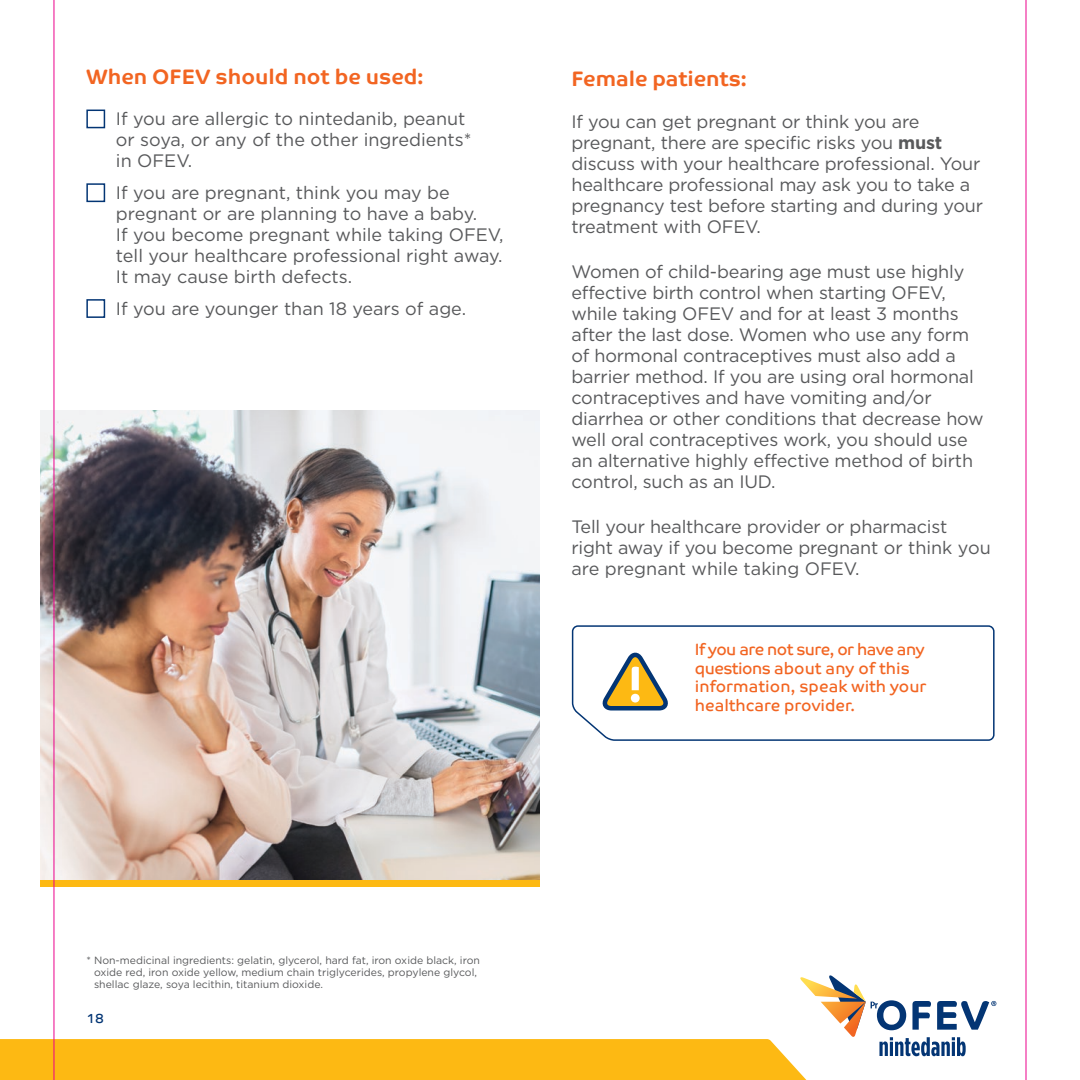
<style>
.page{position:relative;width:1080px;height:1080px;background:#fff}
.page>*{position:absolute;margin:0;border:0;box-sizing:border-box;transform-origin:0 0}
.t1{font:700 21px "Co Text";color:#f26522}
.t2{font:18px/21px "Gotham";letter-spacing:-.01em;color:#58595b}
.t3{font:16.5px/18.8px "Co Text";color:#f26522}
.t4{font:13.5px "Co Text";color:#033574}
.t5{font:10.5px/12px "Gotham";color:#58595b}
.s1{font-weight:700}
</style>
<div class="page">
<img style="left:41px;top:411px;width:499px;height:469px">
<div style="left:86px;top:110px;width:19px;height:18px;border:2px solid #033574"></div>
<div style="left:86px;top:183px;width:19px;height:19px;border:2px solid #033574"></div>
<div style="left:86px;top:299px;width:19px;height:19px;border:2px solid #033574"></div>
<svg style="left:571px;top:625px;width:424px;height:116px"></svg>
<div style="left:41px;top:880px;width:499px;height:7px;background:#fdb913"></div>
<svg style="left:597px;top:653px;width:72px;height:60px"></svg>
<svg style="left:0;top:974px;width:996px;height:106px"></svg>
<hr style="left:1026px;top:0;width:1px;height:1080px;background:#ec008c">
<hr style="left:54px;top:0;width:1px;height:1080px;background:#ec008c">
<h3 class="t1" style="left:86px;top:65px;width:339px">When OFEV should not be used:</h3>
<p class="t2" style="left:116px;top:108px;width:357px">If you are allergic to nintedanib, peanut or soya, or any of the other ingredients* in OFEV.</p>
<p class="t2" style="left:116px;top:182px;width:389px">If you are pregnant, think you may be pregnant or are planning to have a baby.<br>If you become pregnant while taking OFEV, tell your healthcare professional right away.<br>It may cause birth defects.</p>
<p class="t2" style="left:116px;top:298px;width:352px">If you are younger than 18 years of age.</p>
<h3 class="t1" style="left:571px;top:67px;width:177px">Female patients:</h3>
<p class="t2" style="left:571px;top:110px;width:413px">If you can get pregnant or think you are pregnant, there are specific risks you <span class="s1">must </span>discuss with your healthcare professional. Your healthcare professional may ask you to take a pregnancy test before starting and during your treatment with OFEV.</p>
<p class="t2" style="left:571px;top:261px;width:414px">Women of child-bearing age must use highly effective birth control when starting OFEV, while taking OFEV and for at least 3 months after the last dose. Women who use any form of hormonal contraceptives must also add a barrier method. If you are using oral hormonal contraceptives and have vomiting and/or diarrhea or other conditions that decrease how well oral contraceptives work, you should use an alternative highly effective method of birth control, such as an IUD.</p>
<p class="t2" style="left:571px;top:516px;width:421px">Tell your healthcare provider or pharmacist right away if you become pregnant or think you are pregnant while taking OFEV.</p>
<p class="t3" style="left:695px;top:640px;width:233px">If you are not sure, or have any questions about any of this information, speak with your healthcare provider.</p>
<p class="t5" style="left:94px;top:954px;width:387px;text-indent:-8px">* Non-medicinal ingredients: gelatin, glycerol, hard fat, iron oxide black, iron oxide red, iron oxide yellow, medium chain triglycerides, propylene glycol, shellac glaze, soya lecithin, titanium dioxide.</p>
<p class="t4" style="left:86px;top:1010px;width:19px">18</p>
</div>
